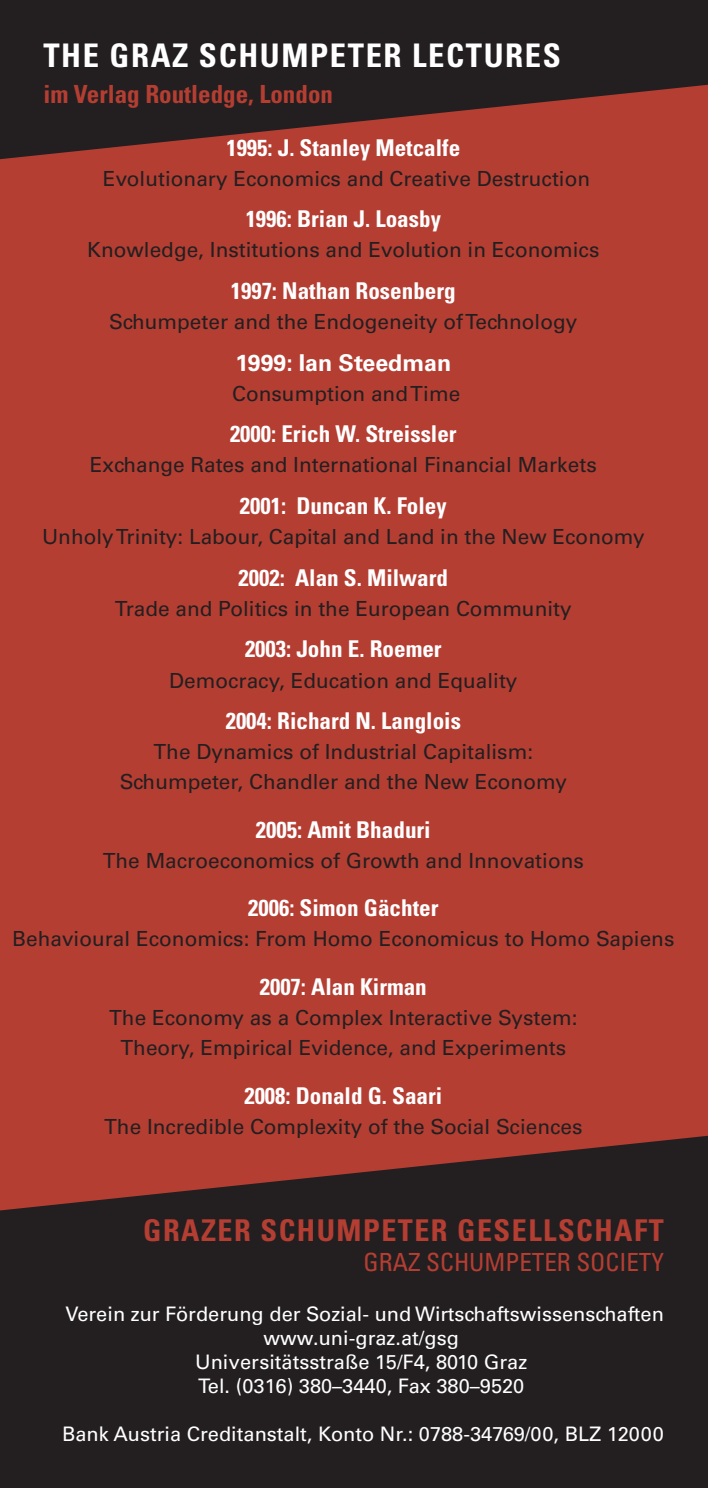
<style>
.page{position:relative;width:708px;height:1488px;background:#fff}
.page>*{position:absolute;margin:0;border:0;box-sizing:border-box;transform-origin:0 0}
.t1{font:700 condensed 32.5px "Univers LT Std";letter-spacing:.05em;color:#fff}
.t2{font:700 condensed 30px "Univers LT Std";letter-spacing:.05em;color:#b53e33}
.t3{font:700 condensed 25px "Univers LT Std";color:#b53e33}
.t4{font:condensed 25px "Univers LT Std";color:#b53e33}
.t5{font:700 condensed 23px "Univers LT Std";color:#fff}
.t6{font:700 23px "Univers LT Std";color:#fff}
.t7{font:20.75px/30px "Univers LT Std";color:#231f20;text-align:center}
.t8{font:20px/24px "Univers LT Std";color:#fff;text-align:center}
</style>
<div class="page">
<div style="left:0;top:0;width:707px;height:1487px;background:#b53e33"></div>
<svg style="left:0;top:0;width:707px;height:159px;fill:#231f20"></svg>
<svg style="left:0;top:1135px;width:707px;height:352px;background:#322222"></svg>
<h1 class="t1" style="left:43px;top:35px;width:518px">THE GRAZ SCHUMPETER LECTURES</h1>
<p class="t3" style="left:43px;top:78px;width:291px">im Verlag Routledge, London</p>
<p class="t5" style="left:226px;top:133px;width:235px">1995: J. Stanley Metcalfe</p>
<p class="t7" style="left:103px;top:163px;width:488px">Evolutionary Economics and Creative Destruction</p>
<p class="t5" style="left:245px;top:205px;width:197px">1996: Brian J. Loasby</p>
<p class="t7" style="left:87px;top:235px;width:513px">Knowledge, Institutions and Evolution in Economics</p>
<p class="t5" style="left:231px;top:277px;width:226px">1997: Nathan Rosenberg</p>
<p class="t7" style="left:109px;top:307px;width:469px">Schumpeter and the Endogeneity of Technology</p>
<p class="t6" style="left:235px;top:349px;width:217px">1999: Ian Steedman</p>
<p class="t7" style="left:232px;top:378px;width:229px">Consumption and Time</p>
<p class="t5" style="left:230px;top:420px;width:228px">2000: Erich W. Streissler</p>
<p class="t7" style="left:90px;top:450px;width:508px">Exchange Rates and International Financial Markets</p>
<p class="t5" style="left:240px;top:492px;width:208px">2001: Duncan K. Foley</p>
<p class="t7" style="left:42px;top:522px;width:603px">Unholy Trinity: Labour, Capital and Land in the New Economy</p>
<p class="t5" style="left:238px;top:563px;width:211px">2002: Alan S. Milward</p>
<p class="t7" style="left:115px;top:593px;width:458px">Trade and Politics in the European Community</p>
<p class="t5" style="left:245px;top:635px;width:198px">2003: John E. Roemer</p>
<p class="t7" style="left:169px;top:665px;width:349px">Democracy, Education and Equality</p>
<p class="t5" style="left:226px;top:707px;width:236px">2004: Richard N. Langlois</p>
<p class="t7" style="left:120px;top:737px;width:448px">The Dynamics of Industrial Capitalism:<br>Schumpeter, Chandler and the New Economy</p>
<p class="t5" style="left:256px;top:815px;width:176px">2005: Amit Bhaduri</p>
<p class="t7" style="left:103px;top:845px;width:482px">The Macroeconomics of Growth and Innovations</p>
<p class="t5" style="left:248px;top:894px;width:192px">2006: Simon Gächter</p>
<p class="t7" style="left:12px;top:924px;width:663px">Behavioural Economics: From Homo Economicus to Homo Sapiens</p>
<p class="t5" style="left:260px;top:972px;width:168px">2007: Alan Kirman</p>
<p class="t7" style="left:109px;top:1003px;width:469px">The Economy as a Complex Interactive System:<br>Theory, Empirical Evidence, and Experiments</p>
<p class="t5" style="left:244px;top:1081px;width:199px">2008: Donald G. Saari</p>
<p class="t7" style="left:104px;top:1111px;width:479px">The Incredible Complexity of the Social Sciences</p>
<h2 class="t2" style="left:143px;top:1211px;width:522px">GRAZER SCHUMPETER GESELLSCHAFT</h2>
<p class="t4" style="left:363px;top:1246px;width:302px">GRAZ SCHUMPETER SOCIETY</p>
<p class="t8" style="left:65px;top:1302px;width:599px">Verein zur Förderung der Sozial- und Wirtschaftswissenschaften www.uni-graz.at/gsg<br>Universitätsstraße 15/F4, 8010 Graz<br>Tel. (0316) 380–3440, Fax 380–9520</p>
<p class="t8" style="left:62px;top:1422px;width:603px">Bank Austria Creditanstalt, Konto Nr.: 0788-34769/00, BLZ 12000</p>
</div>
